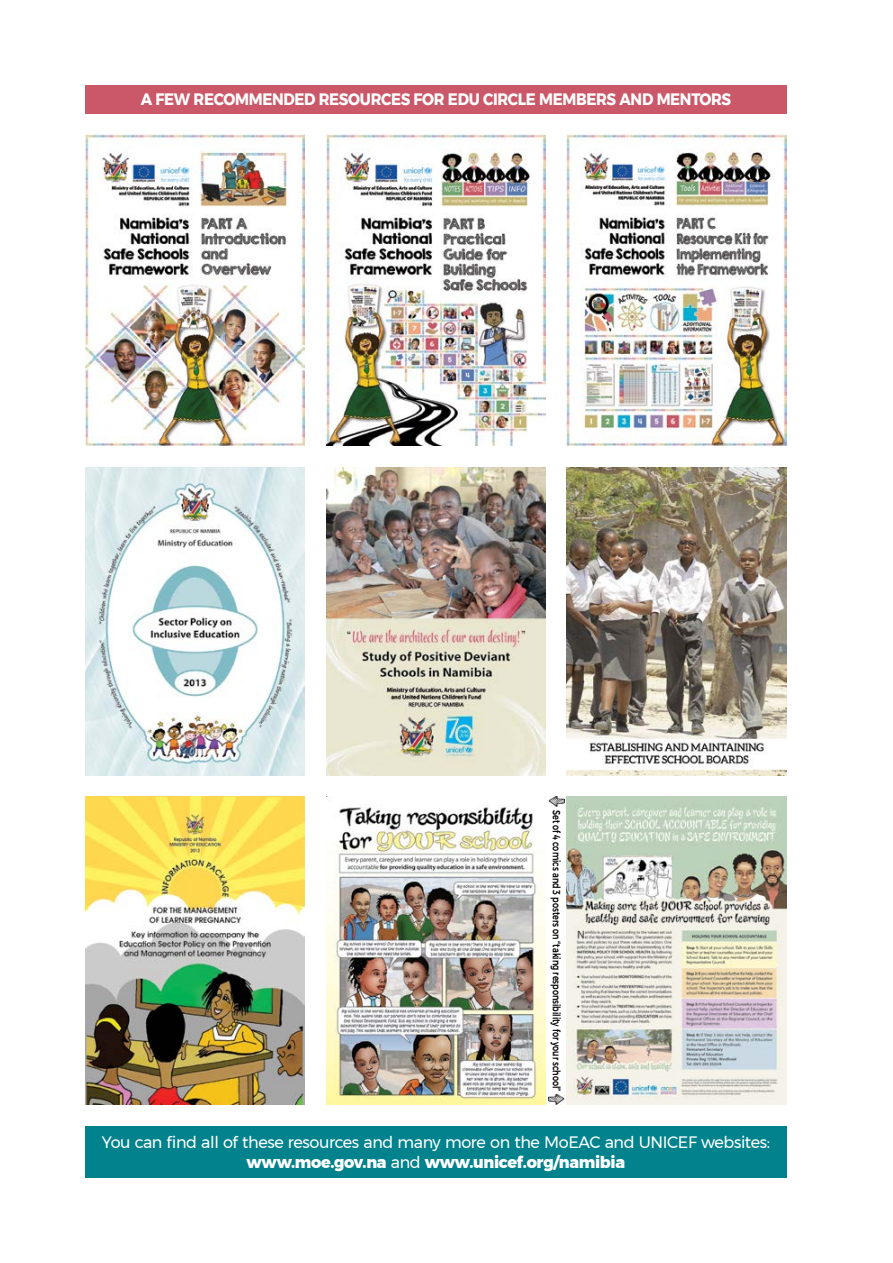
<style>
.page{position:relative;width:893px;height:1263px;background:#fff}
.page>*{position:absolute;margin:0;border:0;box-sizing:border-box;transform-origin:0 0}
.t1{font:16.5px/19.8px "Montserrat";letter-spacing:-.025em;color:#fff;text-align:center}
.t2{font:700 16.5px "Montserrat";letter-spacing:-.02em;color:#fff;scale:.9 1}
.t3{font:500 10.5px "Montserrat";color:#000;scale:.77 1}
.s1{font-weight:800}
</style>
<div class="page">
<img style="left:85px;top:135px;width:220px;height:311px">
<img style="left:326px;top:135px;width:220px;height:311px">
<img style="left:567px;top:135px;width:220px;height:311px">
<div style="left:85px;top:85px;width:702px;height:29px;background:#ca5868"></div>
<img style="left:85px;top:796px;width:220px;height:309px">
<img style="left:85px;top:467px;width:220px;height:308px">
<img style="left:326px;top:467px;width:220px;height:308px">
<img style="left:567px;top:467px;width:220px;height:308px">
<div style="left:85px;top:1126px;width:702px;height:52px;background:#01828c"></div>
<img style="left:326px;top:796px;width:220px;height:309px">
<img style="left:567px;top:796px;width:220px;height:309px">
<img style="left:549px;top:796px;width:15px;height:11px">
<img style="left:549px;top:1094px;width:15px;height:11px">
<p class="t2" style="left:141px;top:86px;width:658px">A FEW RECOMMENDED RESOURCES FOR EDU CIRCLE MEMBERS AND MENTORS</p>
<p class="t3" style="left:565px;top:810px;width:367px;rotate:90deg">Set of 4 comics and 3 posters on “taking responsibility for your school”</p>
<p class="t1" style="left:102px;top:1132px;width:670px">You can find all of these resources and many more on the MoEAC and UNICEF websites: <span class="s1">www.moe.gov.na</span> and <span class="s1">www.unicef.org/namibia</span></p>
</div>
